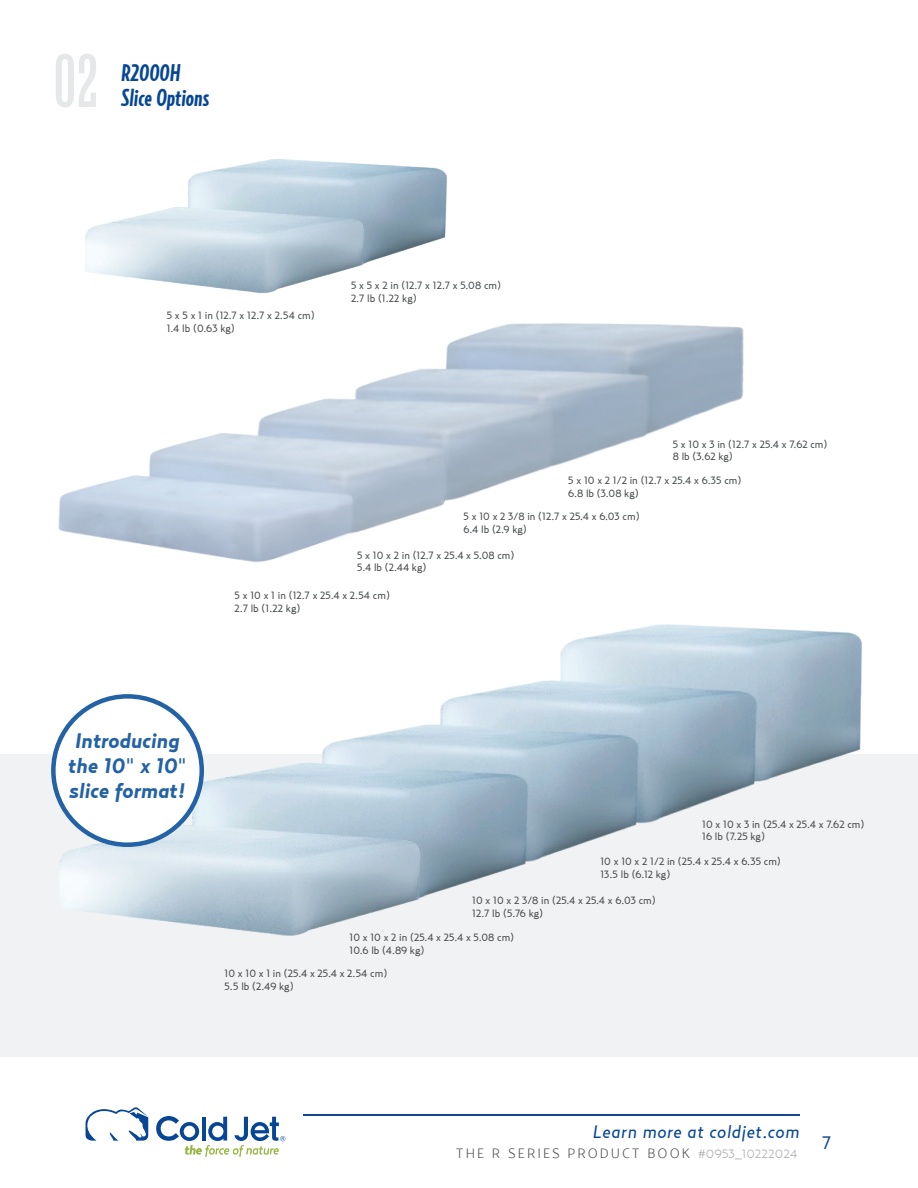
<style>
.page{position:relative;width:918px;height:1188px;background:#fff}
.page>*{position:absolute;margin:0;border:0;box-sizing:border-box;transform-origin:0 0}
.t1{font:72px "Grotesque MT Std Extra Cond";color:#e6e7e9}
.t2{font:italic 700 24px "Relay Comp";color:#074694}
.t3{font:italic 700 21px/25.2px "Relay";color:#2362a5;text-align:center}
.t4{font:italic 18px "Relay";letter-spacing:.025em;color:#074694}
.t5{font:18px "Relay";color:#164892}
.t6{font:300 13.5px "Relay";letter-spacing:.15em;color:#4b4c4d}
.t7{font:10.5px "Relay";color:#46494b}
.s1{font-weight:400;font-style:normal}
.s2{font-family:"Relay Wide";font-size:12px;color:#a8a9ad}
</style>
<div class="page">
<svg style="left:86px;top:1107px;width:62px;height:34px"></svg>
<svg style="left:156px;top:1116px;width:129px;height:41px"></svg>
<hr style="left:303px;top:1115px;width:497px;height:1px;background:#164892">
<img style="left:58px;top:323px;width:686px;height:240px">
<div style="left:0;top:754px;width:918px;height:302px;background:#f1f2f3"></div>
<img style="left:85px;top:159px;width:362px;height:135px">
<img style="left:51px;top:624px;width:811px;height:312px">
<div style="left:53px;top:696px;width:149px;height:149px;background:#fff;border-radius:50%"></div>
<div style="left:51px;top:694px;width:153px;height:153px;border:4px solid #2362a5;border-radius:50%"></div>
<p class="t1" style="left:54px;top:38px;width:47px">02</p>
<p class="t2" style="left:121px;top:58px;width:61px">R2000H</p>
<p class="t2" style="left:121px;top:84px;width:90px">Slice Options</p>
<p class="t7" style="left:167px;top:310px;width:149px">5 x 5 x 1 in (12.7 x 12.7 x 2.54 cm)</p>
<p class="t7" style="left:167px;top:322px;width:70px">1.4 lb (0.63 kg)</p>
<p class="t7" style="left:351px;top:279px;width:152px">5 x 5 x 2 in (12.7 x 12.7 x 5.08 cm)</p>
<p class="t7" style="left:351px;top:292px;width:67px">2.7 lb (1.22 kg)</p>
<p class="t7" style="left:673px;top:438px;width:156px">5 x 10 x 3 in (12.7 x 25.4 x 7.62 cm)</p>
<p class="t7" style="left:673px;top:450px;width:62px">8 lb (3.62 kg)</p>
<p class="t7" style="left:568px;top:475px;width:175px">5 x 10 x 2 1/2 in (12.7 x 25.4 x 6.35 cm)</p>
<p class="t7" style="left:568px;top:487px;width:72px">6.8 lb (3.08 kg)</p>
<p class="t7" style="left:464px;top:510px;width:178px">5 x 10 x 2 3/8 in (12.7 x 25.4 x 6.03 cm)</p>
<p class="t7" style="left:464px;top:523px;width:65px">6.4 lb (2.9 kg)</p>
<p class="t7" style="left:357px;top:549px;width:159px">5 x 10 x 2 in (12.7 x 25.4 x 5.08 cm)</p>
<p class="t7" style="left:357px;top:562px;width:71px">5.4 lb (2.44 kg)</p>
<p class="t7" style="left:235px;top:589px;width:157px">5 x 10 x 1 in (12.7 x 25.4 x 2.54 cm)</p>
<p class="t7" style="left:235px;top:602px;width:67px">2.7 lb (1.22 kg)</p>
<p class="t3" style="left:68px;top:727px;width:120px">Introducing the 10<span class="s1">"</span> x 10<span class="s1">" </span>slice format!</p>
<p class="t7" style="left:702px;top:818px;width:164px">10 x 10 x 3 in (25.4 x 25.4 x 7.62 cm)</p>
<p class="t7" style="left:702px;top:831px;width:64px">16 lb (7.25 kg)</p>
<p class="t7" style="left:600px;top:855px;width:182px">10 x 10 x 2 1/2 in (25.4 x 25.4 x 6.35 cm)</p>
<p class="t7" style="left:600px;top:868px;width:71px">13.5 lb (6.12 kg)</p>
<p class="t7" style="left:472px;top:894px;width:185px">10 x 10 x 2 3/8 in (25.4 x 25.4 x 6.03 cm)</p>
<p class="t7" style="left:472px;top:907px;width:72px">12.7 lb (5.76 kg)</p>
<p class="t7" style="left:350px;top:932px;width:166px">10 x 10 x 2 in (25.4 x 25.4 x 5.08 cm)</p>
<p class="t7" style="left:350px;top:944px;width:76px">10.6 lb (4.89 kg)</p>
<p class="t7" style="left:225px;top:967px;width:164px">10 x 10 x 1 in (25.4 x 25.4 x 2.54 cm)</p>
<p class="t7" style="left:225px;top:980px;width:70px">5.5 lb (2.49 kg)</p>
<h3 class="t4" style="left:593px;top:1121px;width:208px">Learn more at coldjet.com</h3>
<p class="t6" style="left:456px;top:1145px;width:343px">THE R SERIES PRODUCT BOOK <span class="s2">#0953_10222024</span></p>
<h3 class="t5" style="left:822px;top:1132px;width:11px">7</h3>
</div>
